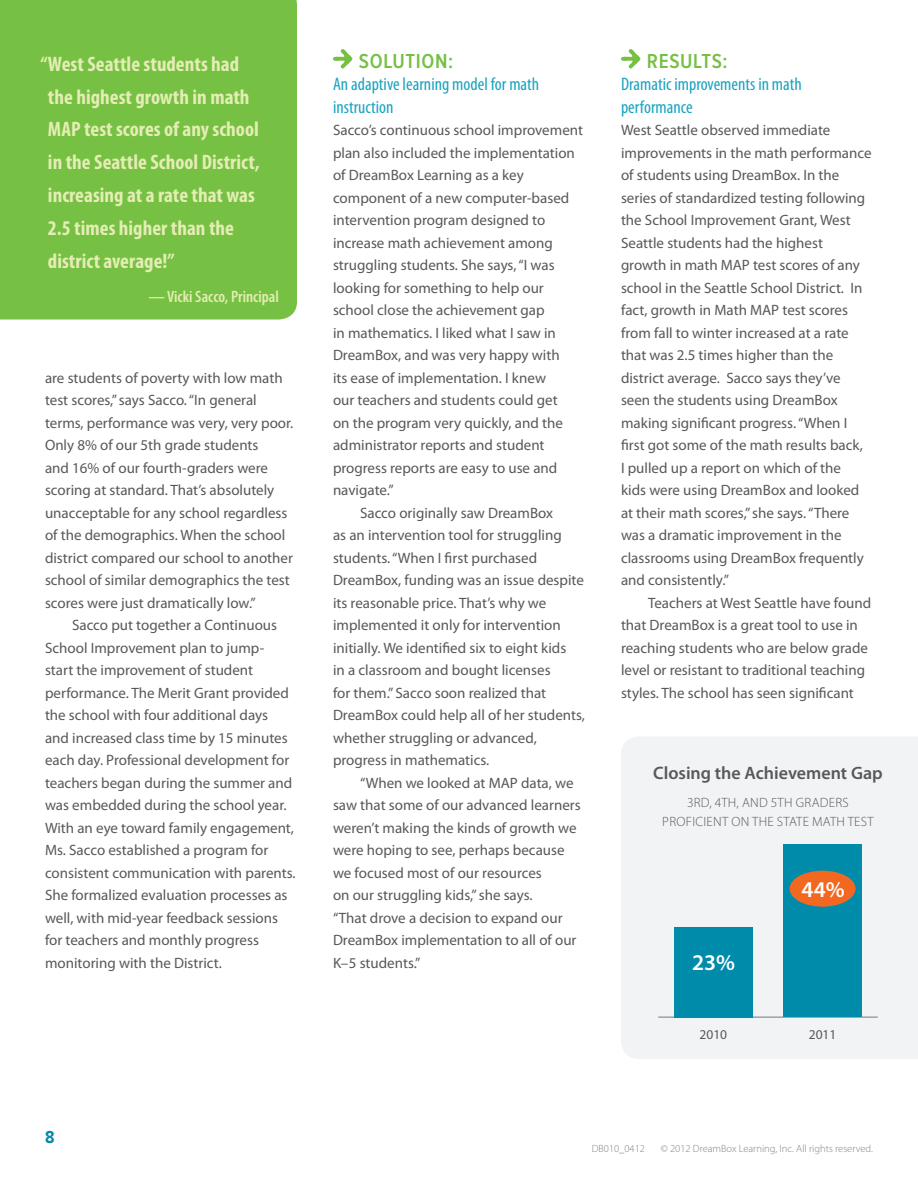
<style>
.page{position:relative;width:918px;height:1188px;background:#fff}
.page>*{position:absolute;margin:0;border:0;box-sizing:border-box;transform-origin:0 0}
.t1{font:600 22.5px "Myriad Pro";color:#fff}
.t2{font:700 condensed 21px/33px "Myriad Pro";color:#e4edb4}
.t3{font:600 21px "Proxima Nova Cond";letter-spacing:.03em;color:#76c043}
.t4{font:condensed 18.15px/22.5px "Myriad Pro";color:#19a3c0}
.t5{font:600 18px "Myriad Pro";color:#57585a}
.t6{font:700 18px "Proxima Nova Cond";color:#008bab}
.t7{font:600 condensed 16.5px "Myriad Pro";color:#e4edb4}
.t8{font:15px/22.5px "Myriad Pro";color:#57585a}
.t9{font:300 13.5px/19.5px "Myriad Pro";letter-spacing:.02em;color:#57585a;text-align:center}
.t10{font:13.5px "Myriad Pro";color:#57585a}
.t11{font:300 10.5px "Myriad Pro";color:#808285}
</style>
<div class="page">
<svg style="left:333px;top:49px;width:19px;height:20px"></svg>
<svg style="left:621px;top:49px;width:19px;height:20px"></svg>
<div style="left:621px;top:737px;width:297px;height:322px;background:#f2f3f4"></div>
<hr style="left:659px;top:1016px;width:218px;height:2px;background:#96a2ad">
<div style="left:674px;top:927px;width:79px;height:90px;background:#008bab"></div>
<div style="left:783px;top:844px;width:79px;height:173px;background:#008bab"></div>
<div style="left:790px;top:871px;width:66px;height:36px;background:#f36821;border-radius:50%"></div>
<div style="left:0;top:0;width:297px;height:320px;background:#76c043"></div>
<h2 class="t2" style="left:48px;top:47px;width:213px;text-indent:-7px">“West Seattle students had the highest growth in math<br>MAP test scores of any school in the Seattle School District, increasing at a rate that was<br>2.5 times higher than the district average!”</h2>
<p class="t7" style="left:148px;top:287px;width:132px">— Vicki Sacco, Principal</p>
<p class="t8" style="left:45px;top:366px;width:250px">are students of poverty with low math test scores,” says Sacco. “In general terms, performance was very, very poor.<br>Only 8% of our 5th grade students<br>and 16% of our fourth-graders were scoring at standard. That’s absolutely unacceptable for any school regardless of the demographics. When the school district compared our school to another school of similar demographics the test scores were just dramatically low.”</p>
<p class="t8" style="left:45px;top:613px;width:252px;text-indent:27px">Sacco put together a Continuous School Improvement plan to jump-<br>start the improvement of student performance. The Merit Grant provided the school with four additional days and increased class time by 15 minutes each day. Professional development for teachers began during the summer and was embedded during the school year.<br>With an eye toward family engagement, Ms. Sacco established a program for consistent communication with parents.<br>She formalized evaluation processes as well, with mid-year feedback sessions for teachers and monthly progress monitoring with the District.</p>
<p class="t6" style="left:45px;top:1129px;width:11px">8</p>
<h2 class="t3" style="left:359px;top:51px;width:96px">SOLUTION:</h2>
<p class="t4" style="left:333px;top:73px;width:208px">An adaptive learning model for math instruction</p>
<p class="t8" style="left:333px;top:118px;width:252px">Sacco’s continuous school improvement</p>
<p class="t8" style="left:333px;top:141px;width:243px">plan also included the implementation</p>
<p class="t8" style="left:333px;top:163px;width:192px">of DreamBox Learning as a key</p>
<p class="t8" style="left:333px;top:186px;width:238px">component of a new computer-based</p>
<p class="t8" style="left:333px;top:208px;width:214px">intervention program designed to</p>
<p class="t8" style="left:333px;top:231px;width:221px">increase math achievement among</p>
<p class="t8" style="left:333px;top:253px;width:223px">struggling students. She says, “I was</p>
<p class="t8" style="left:333px;top:276px;width:212px">looking for something to help our</p>
<p class="t8" style="left:333px;top:298px;width:213px">school close the achievement gap</p>
<p class="t8" style="left:333px;top:321px;width:224px">in mathematics. I liked what I saw in</p>
<p class="t8" style="left:333px;top:343px;width:228px">DreamBox, and was very happy with</p>
<p class="t8" style="left:333px;top:366px;width:215px">its ease of implementation. I knew</p>
<p class="t8" style="left:333px;top:388px;width:226px">our teachers and students could get</p>
<p class="t8" style="left:333px;top:411px;width:231px">on the program very quickly, and the</p>
<p class="t8" style="left:333px;top:433px;width:213px">administrator reports and student</p>
<p class="t8" style="left:333px;top:456px;width:226px">progress reports are easy to use and</p>
<p class="t8" style="left:333px;top:478px;width:62px">navigate.”</p>
<p class="t8" style="left:360px;top:501px;width:195px">Sacco originally saw DreamBox</p>
<p class="t8" style="left:333px;top:523px;width:230px">as an intervention tool for struggling</p>
<p class="t8" style="left:333px;top:546px;width:206px">students. “When I first purchased</p>
<p class="t8" style="left:333px;top:568px;width:253px">DreamBox, funding was an issue despite</p>
<p class="t8" style="left:333px;top:591px;width:215px">its reasonable price. That’s why we</p>
<p class="t8" style="left:333px;top:613px;width:229px">implemented it only for intervention</p>
<p class="t8" style="left:333px;top:636px;width:235px">initially. We identified six to eight kids</p>
<p class="t8" style="left:333px;top:658px;width:219px">in a classroom and bought licenses</p>
<p class="t8" style="left:333px;top:681px;width:215px">for them.” Sacco soon realized that</p>
<p class="t8" style="left:333px;top:703px;width:254px">DreamBox could help all of her students,</p>
<p class="t8" style="left:333px;top:726px;width:205px">whether struggling or advanced,</p>
<p class="t8" style="left:333px;top:748px;width:158px">progress in mathematics.</p>
<p class="t8" style="left:360px;top:771px;width:215px">“When we looked at MAP data, we</p>
<p class="t8" style="left:333px;top:793px;width:249px">saw that some of our advanced learners</p>
<p class="t8" style="left:333px;top:816px;width:245px">weren’t making the kinds of growth we</p>
<p class="t8" style="left:333px;top:838px;width:233px">were hoping to see, perhaps because</p>
<p class="t8" style="left:333px;top:861px;width:210px">we focused most of our resources</p>
<p class="t8" style="left:333px;top:883px;width:201px">on our struggling kids,” she says.</p>
<p class="t8" style="left:333px;top:906px;width:231px">“That drove a decision to expand our</p>
<p class="t8" style="left:333px;top:928px;width:245px">DreamBox implementation to all of our</p>
<p class="t8" style="left:333px;top:951px;width:89px">K–5 students.”</p>
<h2 class="t3" style="left:647px;top:51px;width:82px">RESULTS:</h2>
<p class="t4" style="left:621px;top:73px;width:182px">Dramatic improvements in math performance</p>
<p class="t8" style="left:621px;top:118px;width:252px">West Seattle observed immediate improvements in the math performance of students using DreamBox. In the series of standardized testing following the School Improvement Grant, West Seattle students had the highest growth in math MAP test scores of any school in the Seattle School District. In fact, growth in Math MAP test scores from fall to winter increased at a rate that was 2.5 times higher than the district average. Sacco says they’ve seen the students using DreamBox making significant progress. “When I first got some of the math results back,<br>I pulled up a report on which of the<br>kids were using DreamBox and looked at their math scores,” she says. “There was a dramatic improvement in the classrooms using DreamBox frequently and consistently.”</p>
<p class="t8" style="left:621px;top:591px;width:252px;text-indent:27px">Teachers at West Seattle have found that DreamBox is a great tool to use in reaching students who are below grade level or resistant to traditional teaching styles. The school has seen significant</p>
<p class="t5" style="left:653px;top:761px;width:231px">Closing the Achievement Gap</p>
<p class="t9" style="left:662px;top:793px;width:213px">3RD, 4TH, AND 5TH GRADERS<br>PROFICIENT ON THE STATE MATH TEST</p>
<h1 class="t1" style="left:692px;top:949px;width:45px">23%</h1>
<h1 class="t1" style="left:802px;top:875px;width:45px">44%</h1>
<p class="t10" style="left:700px;top:1026px;width:29px">2010</p>
<p class="t10" style="left:809px;top:1026px;width:29px">2011</p>
<p class="t11" style="left:592px;top:1142px;width:55px">DB010_0412</p>
<p class="t11" style="left:661px;top:1142px;width:214px">© 2012 DreamBox Learning, Inc. All rights reserved.</p>
</div>
